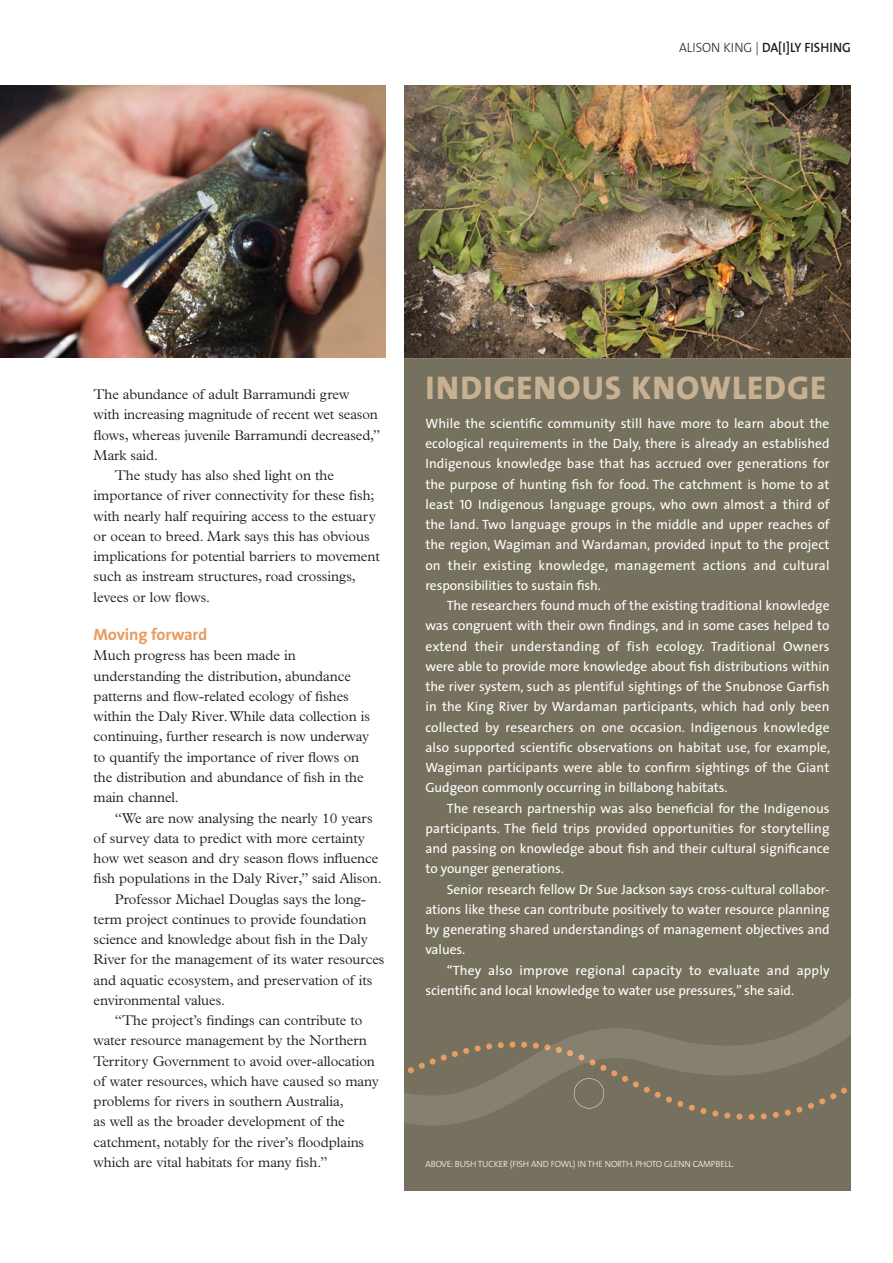
<style>
.page{position:relative;width:893px;height:1263px;background:#fff}
.page>*{position:absolute;margin:0;border:0;box-sizing:border-box;transform-origin:0 0}
.t1{font:800 33px "The Sans";letter-spacing:.03em;color:#c8b192}
.t2{font:700 16.5px "The Sans";letter-spacing:-.01em;color:#e69c62}
.t3{font:300 14.25px/20.2px "Plantin";letter-spacing:-.005em;color:#231f20}
.t4{font:13.5px/20.2px "The Sans";letter-spacing:-.005em;color:#fff;text-align:justify}
.t5{font:600 13.5px "The Sans";color:#231f20;scale:.95 1}
.t6{font:300 9px "The Sans";letter-spacing:-.02em;color:#fff}
.s1{font-weight:300}
.s2{font-family:"The Sans Caps"}
</style>
<div class="page">
<div style="left:404px;top:357px;width:446px;height:834px;background:#76715e"></div>
<svg style="left:404px;top:357px;width:446px;height:2px"></svg>
<img style="left:0;top:85px;width:385px;height:272px">
<img style="left:404px;top:85px;width:446px;height:272px">
<svg style="left:404px;top:999px;width:446px;height:126px"></svg>
<svg style="left:408px;top:1042px;width:439px;height:78px"></svg>
<p class="t5" style="left:679px;top:43px;width:182px"><span class="s1">ALISON KING |</span> DA[I]LY FISHING</p>
<p class="t3" style="left:94px;top:385px;width:257px">The abundance of adult Barramundi grew</p>
<p class="t3" style="left:94px;top:406px;width:286px">with increasing magnitude of recent wet season</p>
<p class="t3" style="left:94px;top:426px;width:288px">flows, whereas juvenile Barramundi decreased,”</p>
<p class="t3" style="left:94px;top:446px;width:66px">Mark said.</p>
<p class="t3" style="left:115px;top:466px;width:220px">The study has also shed light on the</p>
<p class="t3" style="left:94px;top:487px;width:282px">importance of river connectivity for these fish;</p>
<p class="t3" style="left:94px;top:507px;width:284px">with nearly half requiring access to the estuary</p>
<p class="t3" style="left:94px;top:527px;width:277px">or ocean to breed. Mark says this has obvious</p>
<p class="t3" style="left:94px;top:547px;width:288px">implications for potential barriers to movement</p>
<p class="t3" style="left:94px;top:568px;width:264px">such as instream structures, road crossings,</p>
<p class="t3" style="left:94px;top:588px;width:118px">levees or low flows.</p>
<p class="t2" style="left:94px;top:626px;width:115px">Moving forward</p>
<p class="t3" style="left:94px;top:647px;width:278px">Much progress has been made in understanding the distribution, abundance patterns and flow-related ecology of fishes within the Daly River. While data collection is continuing, further research is now underway to quantify the importance of river flows on the distribution and abundance of fish in the main channel.</p>
<p class="t3" style="left:115px;top:809px;width:259px">“We are now analysing the nearly 10 years</p>
<p class="t3" style="left:94px;top:829px;width:273px">of survey data to predict with more certainty</p>
<p class="t3" style="left:94px;top:849px;width:286px">how wet season and dry season flows influence</p>
<p class="t3" style="left:94px;top:870px;width:289px">fish populations in the Daly River,” said Alison.</p>
<p class="t3" style="left:115px;top:890px;width:253px">Professor Michael Douglas says the long-</p>
<p class="t3" style="left:94px;top:910px;width:274px">term project continues to provide foundation</p>
<p class="t3" style="left:94px;top:930px;width:276px">science and knowledge about fish in the Daly</p>
<p class="t3" style="left:94px;top:951px;width:292px">River for the management of its water resources</p>
<p class="t3" style="left:94px;top:971px;width:280px">and aquatic ecosystem, and preservation of its</p>
<p class="t3" style="left:94px;top:991px;width:133px">environmental values.</p>
<p class="t3" style="left:115px;top:1011px;width:249px">“The project’s findings can contribute to</p>
<p class="t3" style="left:94px;top:1032px;width:275px">water resource management by the Northern</p>
<p class="t3" style="left:94px;top:1052px;width:283px">Territory Government to avoid over-allocation</p>
<p class="t3" style="left:94px;top:1072px;width:287px">of water resources, which have caused so many</p>
<p class="t3" style="left:94px;top:1092px;width:251px">problems for rivers in southern Australia,</p>
<p class="t3" style="left:94px;top:1113px;width:253px">as well as the broader development of the</p>
<p class="t3" style="left:94px;top:1133px;width:272px">catchment, notably for the river’s floodplains</p>
<p class="t3" style="left:94px;top:1153px;width:235px">which are vital habitats for many fish.”</p>
<h1 class="t1" style="left:425px;top:371px;width:402px">INDIGENOUS KNOWLEDGE</h1>
<p class="t4" style="left:425px;top:414px;width:405px">While the scientific community still have more to learn about the ecological requirements in the Daly, there is already an established Indigenous knowledge base that has accrued over generations for the purpose of hunting fish for food. The catchment is home to at least <span class="s2">10</span> Indigenous language groups, who own almost a third of the land. Two language groups in the middle and upper reaches of the region, Wagiman and Wardaman, provided input to the project on their existing knowledge, management actions and cultural responsibilities to sustain fish.</p>
<p class="t4" style="left:425px;top:597px;width:406px;text-indent:21px">The researchers found much of the existing traditional knowledge was congruent with their own findings, and in some cases helped to extend their understanding of fish ecology. Traditional Owners were able to provide more knowledge about fish distributions within the river system, such as plentiful sightings of the Snubnose Garfish in the King River by Wardaman participants, which had only been collected by researchers on one occasion. Indigenous knowledge also supported scientific observations on habitat use, for example, Wagiman participants were able to confirm sightings of the Giant Gudgeon commonly occurring in billabong habitats.</p>
<p class="t4" style="left:425px;top:799px;width:405px;text-indent:21px">The research partnership was also beneficial for the Indigenous participants. The field trips provided opportunities for storytelling and passing on knowledge about fish and their cultural significance to younger generations.</p>
<p class="t4" style="left:425px;top:880px;width:406px;text-indent:21px">Senior research fellow Dr Sue Jackson says cross-cultural collabor&shy;ations like these can contribute positively to water resource planning by generating shared understandings of management objectives and values.</p>
<p class="t4" style="left:425px;top:961px;width:405px;text-indent:21px">“They also improve regional capacity to evaluate and apply scientific and local knowledge to water use pressures,” she said.</p>
<p class="t6" style="left:425px;top:1160px;width:310px">ABOVE: BUSH TUCKER (FISH AND FOWL) IN THE NORTH. PHOTO GLENN CAMPBELL.</p>
</div>
